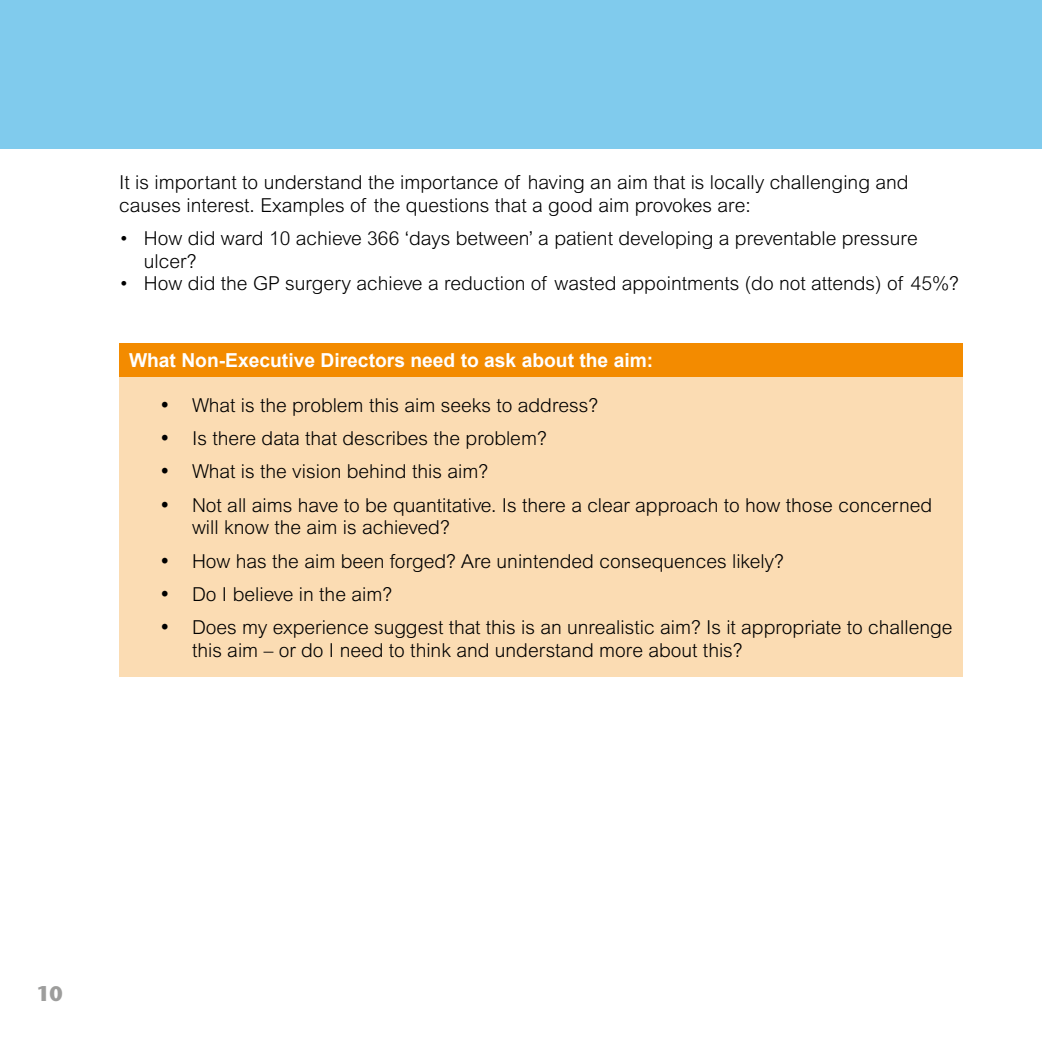
<style>
.page{position:relative;width:1042px;height:1042px;background:#fff}
.page>*{position:absolute;margin:0;border:0;box-sizing:border-box;transform-origin:0 0}
.t1{font:700 21px "Stone Sans";color:#9d9d9c}
.t2{font:300 19.25px/22.8px "Arial";color:#000}
.t3{font:700 19.25px "Arial";color:#fff}
</style>
<div class="page">
<div style="left:0;top:0;width:1042px;height:149px;background:#80cbed"></div>
<div style="left:119px;top:343px;width:843px;height:34px;background:#f38b00"></div>
<div style="left:119px;top:377px;width:843px;height:300px;background:#fbdcb3"></div>
<p class="t2" style="left:119px;top:171px;width:791px">It is important to understand the importance of having an aim that is locally challenging and causes interest. Examples of the questions that a good aim provokes are:</p>
<p class="t2" style="left:144px;top:227px;width:775px;text-indent:-25px">• How did ward 10 achieve 366 ‘days between’ a patient developing a preventable pressure ulcer?</p>
<p class="t2" style="left:119px;top:272px;width:841px">• How did the GP surgery achieve a reduction of wasted appointments (do not attends) of 45%?</p>
<p class="t3" style="left:129px;top:347px;width:526px">What Non-Executive Directors need to ask about the aim:</p>
<p class="t2" style="left:160px;top:394px;width:439px">• What is the problem this aim seeks to address?</p>
<p class="t2" style="left:160px;top:427px;width:388px">• Is there data that describes the problem?</p>
<p class="t2" style="left:160px;top:460px;width:329px">• What is the vision behind this aim?</p>
<p class="t2" style="left:192px;top:493px;width:742px;text-indent:-31px">• Not all aims have to be quantitative. Is there a clear approach to how those concerned will know the aim is achieved?</p>
<p class="t2" style="left:160px;top:549px;width:625px">• How has the aim been forged? Are unintended consequences likely?</p>
<p class="t2" style="left:160px;top:583px;width:233px">• Do I believe in the aim?</p>
<p class="t2" style="left:192px;top:616px;width:762px;text-indent:-31px">• Does my experience suggest that this is an unrealistic aim? Is it appropriate to challenge this aim – or do I need to think and understand more about this?</p>
<p class="t1" style="left:36px;top:981px;width:28px">10</p>
</div>
